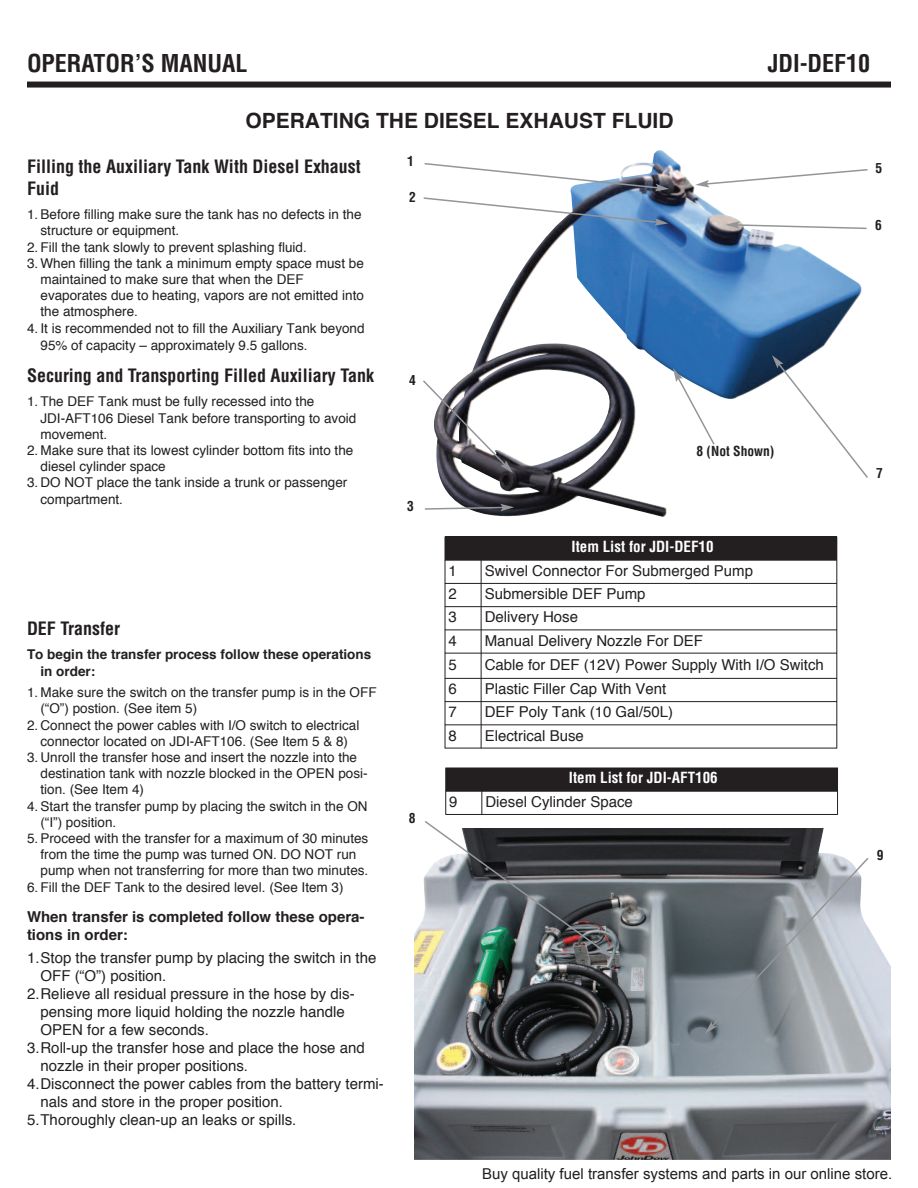
<style>
.page{position:relative;width:918px;height:1188px;background:#fff}
.page>*{position:absolute;margin:0;border:0;box-sizing:border-box;transform-origin:0 0}
.t1{font:700 condensed 24px "Helvetica";color:#231f20}
.t2{font:700 21px "Helvetica";color:#231f20}
.t3{font:700 condensed 18px/21.6px "Helvetica LT Std";color:#231f20}
.t4{font:15px "Helvetica";color:#231f20}
.t5{font:15px "Arial";color:#221e1f}
.t6{font:700 15px/18px "Helvetica";color:#231f20}
.t7{font:700 condensed 15px "Helvetica LT Std";color:#fff}
.t8{font:13.5px/16.2px "Helvetica";color:#231f20}
.t9{font:700 13.5px/16.2px "Helvetica";color:#231f20}
.t10{font:700 condensed 13.5px "Helvetica LT Std";color:#231f20}
</style>
<div class="page">
<img style="left:438px;top:150px;width:424px;height:367px">
<img style="left:415px;top:828px;width:476px;height:332px">
<div style="left:27px;top:82px;width:864px;height:6px;background:#231f20"></div>
<svg style="left:423px;top:162px;width:246px;height:64px"></svg>
<svg style="left:423px;top:379px;width:90px;height:94px"></svg>
<svg style="left:424px;top:504px;width:90px;height:7px"></svg>
<svg style="left:695px;top:168px;width:173px;height:19px"></svg>
<svg style="left:726px;top:221px;width:141px;height:9px"></svg>
<svg style="left:772px;top:355px;width:96px;height:125px"></svg>
<svg style="left:705px;top:856px;width:165px;height:178px;background:#8d9398"></svg>
<svg style="left:673px;top:368px;width:43px;height:78px"></svg>
<div style="left:445px;top:537px;width:392px;height:23px;background:#231f20"></div>
<hr style="left:445px;top:537px;width:1px;height:211px;background:#231f20">
<hr style="left:481px;top:560px;width:1px;height:188px;background:#231f20">
<hr style="left:837px;top:537px;width:1px;height:211px;background:#231f20">
<hr style="left:445px;top:560px;width:392px;height:1px;background:#231f20">
<hr style="left:445px;top:583px;width:392px;height:1px;background:#231f20">
<hr style="left:445px;top:606px;width:392px;height:1px;background:#231f20">
<hr style="left:445px;top:630px;width:392px;height:1px;background:#231f20">
<hr style="left:445px;top:653px;width:392px;height:1px;background:#231f20">
<hr style="left:445px;top:678px;width:392px;height:1px;background:#231f20">
<hr style="left:445px;top:701px;width:392px;height:1px;background:#231f20">
<hr style="left:445px;top:725px;width:392px;height:1px;background:#231f20">
<hr style="left:445px;top:748px;width:392px;height:1px;background:#231f20">
<div style="left:446px;top:768px;width:392px;height:23px;background:#231f20"></div>
<hr style="left:445px;top:768px;width:1px;height:47px;background:#231f20">
<svg style="left:423px;top:791px;width:189px;height:166px"></svg>
<hr style="left:837px;top:768px;width:1px;height:47px;background:#231f20">
<hr style="left:446px;top:791px;width:392px;height:1px;background:#231f20">
<hr style="left:446px;top:814px;width:392px;height:1px;background:#231f20">
<h1 class="t1" style="left:27px;top:54px;width:222px">OPERATOR’S MANUAL</h1>
<h1 class="t1" style="left:768px;top:54px;width:104px">JDI-DEF10</h1>
<h2 class="t2" style="left:245px;top:112px;width:430px">OPERATING THE DIESEL EXHAUST FLUID</h2>
<h3 class="t3" style="left:27px;top:157px;width:335px">Filling the Auxiliary Tank With Diesel Exhaust<br>Fuid</h3>
<p class="t8" style="left:40px;top:207px;width:323px;text-indent:-14px">1. Before filling make sure the tank has no defects in the structure or equipment.</p>
<p class="t8" style="left:27px;top:240px;width:281px">2. Fill the tank slowly to prevent splashing fluid.</p>
<p class="t8" style="left:40px;top:256px;width:325px;text-indent:-14px">3. When filling the tank a minimum empty space must be maintained to make sure that when the DEF evaporates due to heating, vapors are not emitted into the atmosphere.</p>
<p class="t8" style="left:40px;top:320px;width:326px;line-height:17.4px;text-indent:-14px">4. It is recommended not to fill the Auxiliary Tank beyond<br>95% of capacity – approximately 9.5 gallons.</p>
<h3 class="t3" style="left:27px;top:366px;width:349px">Securing and Transporting Filled Auxiliary Tank</h3>
<p class="t8" style="left:40px;top:395px;width:317px;text-indent:-14px">1. The DEF Tank must be fully recessed into the<br>JDI-AFT106 Diesel Tank before transporting to avoid movement.</p>
<p class="t8" style="left:40px;top:443px;width:314px;text-indent:-14px">2. Make sure that its lowest cylinder bottom fits into the diesel cylinder space</p>
<p class="t8" style="left:40px;top:476px;width:308px;text-indent:-14px">3. DO NOT place the tank inside a trunk or passenger compartment.</p>
<p class="t10" style="left:407px;top:155px;width:8px">1</p>
<p class="t10" style="left:409px;top:192px;width:8px">2</p>
<p class="t10" style="left:409px;top:375px;width:8px">4</p>
<p class="t10" style="left:407px;top:500px;width:8px">3</p>
<p class="t10" style="left:696px;top:446px;width:80px">8 (Not Shown)</p>
<h3 class="t3" style="left:27px;top:619px;width:95px">DEF Transfer</h3>
<p class="t9" style="left:40px;top:648px;width:332px;text-indent:-14px">To begin the transfer process follow these operations in order:</p>
<p class="t8" style="left:40px;top:685px;width:338px;text-indent:-14px">1. Make sure the switch on the transfer pump is in the OFF (“O”) postion. (See item 5)</p>
<p class="t8" style="left:27px;top:718px;width:334px;text-align:center">2. Connect the power cables with I/O switch to electrical connector located on JDI-AFT106. (See Item 5 &amp; 8)</p>
<p class="t8" style="left:40px;top:750px;width:329px;text-indent:-14px">3. Unroll the transfer hose and insert the nozzle into the destination tank with nozzle blocked in the OPEN posi&shy;tion. (See Item 4)</p>
<p class="t8" style="left:40px;top:799px;width:329px;text-indent:-14px">4. Start the transfer pump by placing the switch in the ON (“I”) position.</p>
<p class="t8" style="left:40px;top:831px;width:329px;text-indent:-14px">5. Proceed with the transfer for a maximum of 30 minutes from the time the pump was turned ON. DO NOT run pump when not transferring for more than two minutes.</p>
<p class="t8" style="left:27px;top:880px;width:318px">6. Fill the DEF Tank to the desired level. (See Item 3)</p>
<p class="t6" style="left:27px;top:909px;width:339px">When transfer is completed follow these opera&shy;tions in order:</p>
<p class="t4" style="left:27px;top:951px;width:351px">1.Stop the transfer pump by placing the switch in the</p>
<p class="t4" style="left:40px;top:969px;width:127px">OFF (“O”) position.</p>
<p class="t4" style="left:27px;top:987px;width:329px">2.Relieve all residual pressure in the hose by dis-</p>
<p class="t4" style="left:40px;top:1005px;width:306px">pensing more liquid holding the nozzle handle</p>
<p class="t4" style="left:40px;top:1023px;width:170px">OPEN for a few seconds.</p>
<p class="t4" style="left:27px;top:1041px;width:339px">3.Roll-up the transfer hose and place the hose and</p>
<p class="t4" style="left:40px;top:1059px;width:209px">nozzle in their proper positions.</p>
<p class="t4" style="left:27px;top:1077px;width:358px">4.Disconnect the power cables from the battery termi-</p>
<p class="t4" style="left:40px;top:1095px;width:244px">nals and store in the proper position.</p>
<p class="t4" style="left:27px;top:1113px;width:271px">5.Thoroughly clean-up an leaks or spills.</p>
<p class="t10" style="left:409px;top:812px;width:8px">8</p>
<p class="t7" style="left:572px;top:541px;width:144px">Item List for JDI-DEF10</p>
<p class="t4" style="left:449px;top:564px;width:10px">1</p>
<p class="t4" style="left:485px;top:564px;width:270px">Swivel Connector For Submerged Pump</p>
<p class="t4" style="left:449px;top:588px;width:10px">2</p>
<p class="t4" style="left:485px;top:588px;width:162px">Submersible DEF Pump</p>
<p class="t4" style="left:449px;top:611px;width:10px">3</p>
<p class="t4" style="left:485px;top:611px;width:95px">Delivery Hose</p>
<p class="t4" style="left:449px;top:634px;width:10px">4</p>
<p class="t4" style="left:485px;top:634px;width:220px">Manual Delivery Nozzle For DEF</p>
<p class="t4" style="left:449px;top:658px;width:10px">5</p>
<p class="t4" style="left:485px;top:658px;width:341px">Cable for DEF (12V) Power Supply With I/O Switch</p>
<p class="t4" style="left:449px;top:682px;width:10px">6</p>
<p class="t4" style="left:485px;top:682px;width:183px">Plastic Filler Cap With Vent</p>
<p class="t4" style="left:449px;top:706px;width:10px">7</p>
<p class="t4" style="left:485px;top:706px;width:190px">DEF Poly Tank (10 Gal/50L)</p>
<p class="t4" style="left:449px;top:729px;width:10px">8</p>
<p class="t4" style="left:485px;top:729px;width:101px">Electrical Buse</p>
<p class="t7" style="left:569px;top:772px;width:150px">Item List for JDI-AFT106</p>
<p class="t4" style="left:449px;top:795px;width:10px">9</p>
<p class="t4" style="left:485px;top:795px;width:149px">Diesel Cylinder Space</p>
<p class="t10" style="left:875px;top:163px;width:8px">5</p>
<p class="t10" style="left:875px;top:220px;width:8px">6</p>
<p class="t10" style="left:876px;top:468px;width:8px">7</p>
<p class="t10" style="left:877px;top:850px;width:8px">9</p>
<p class="t5" style="left:482px;top:1163px;width:412px">Buy quality fuel transfer systems and parts in our online store.</p>
</div>
